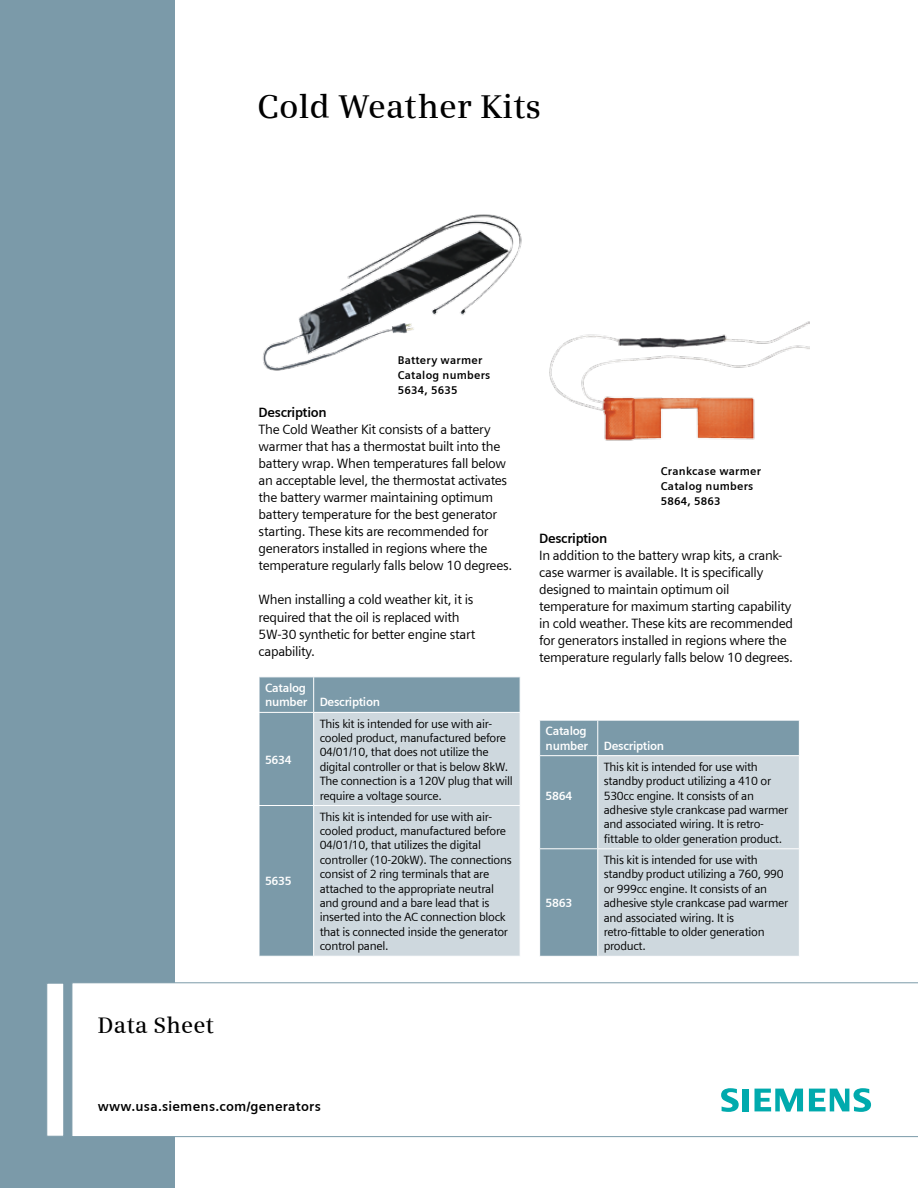
<style>
.page{position:relative;width:918px;height:1188px;background:#fff}
.page>*{position:absolute;margin:0;border:0;box-sizing:border-box;transform-origin:0 0}
.t1{font:600 33px "Siemens Serif";letter-spacing:.005em;color:#000}
.t2{font:600 22.5px "Siemens Serif";letter-spacing:.01em;color:#000}
.t3{font:13.5px/17px "Siemens Sans";letter-spacing:-.025em;color:#000}
.t4{font:700 13.5px "Siemens Sans";letter-spacing:.005em;color:#000}
.t5{font:700 13.5px "Siemens Sans";letter-spacing:-.025em;color:#000}
.t6{font:12px/14.4px "Siemens Sans";letter-spacing:-.025em;color:#000}
.t7{font:700 12px/14.4px "Siemens Sans";letter-spacing:-.025em;color:#fff}
.t8{font:700 11.25px/14.9px "Siemens Sans";letter-spacing:.02em;color:#000}
</style>
<div class="page">
<div style="left:0;top:0;width:174px;height:1188px;background:#7b9aa9"></div>
<div style="left:46px;top:983px;width:18px;height:154px;background:#fff;border:1px solid #7b9aa9"></div>
<svg style="left:72px;top:982px;width:846px;height:155px"></svg>
<svg style="left:721px;top:1088px;width:18px;height:24px"></svg>
<div style="left:742px;top:1089px;width:7px;height:22px;background:#00aaad"></div>
<svg style="left:755px;top:1089px;width:48px;height:23px"></svg>
<svg style="left:809px;top:1088px;width:62px;height:24px"></svg>
<div style="left:260px;top:677px;width:260px;height:279px;background:#7b9aa9"></div>
<div style="left:314px;top:713px;width:206px;height:243px;background:#ced8de"></div>
<hr style="left:313px;top:677px;width:1px;height:35px;background:#fff">
<hr style="left:259px;top:712px;width:55px;height:1px;background:#fff">
<hr style="left:314px;top:712px;width:207px;height:1px;background:#fff">
<hr style="left:313px;top:713px;width:1px;height:92px;background:#fff">
<hr style="left:259px;top:805px;width:55px;height:1px;background:#fff">
<hr style="left:314px;top:805px;width:207px;height:1px;background:#fff">
<hr style="left:313px;top:806px;width:1px;height:150px;background:#fff">
<div style="left:540px;top:721px;width:259px;height:235px;background:#7b9aa9"></div>
<div style="left:598px;top:756px;width:201px;height:200px;background:#ced8de"></div>
<hr style="left:597px;top:721px;width:1px;height:34px;background:#fff">
<hr style="left:539px;top:755px;width:59px;height:1px;background:#fff">
<hr style="left:598px;top:755px;width:202px;height:1px;background:#fff">
<hr style="left:597px;top:756px;width:1px;height:92px;background:#fff">
<hr style="left:539px;top:848px;width:59px;height:1px;background:#fff">
<hr style="left:598px;top:848px;width:202px;height:1px;background:#fff">
<hr style="left:597px;top:849px;width:1px;height:107px;background:#fff">
<img style="left:263px;top:214px;width:259px;height:157px">
<img style="left:549px;top:321px;width:260px;height:120px">
<h1 class="t1" style="left:257px;top:87px;width:286px">Cold Weather Kits</h1>
<p class="t8" style="left:398px;top:353px;width:94px">Battery warmer<br>Catalog numbers<br>5634, 5635</p>
<p class="t5" style="left:259px;top:405px;width:70px">Description</p>
<p class="t3" style="left:259px;top:421px;width:255px">The Cold Weather Kit consists of a battery warmer that has a thermostat built into the battery wrap. When temperatures fall below an acceptable level, the thermostat activates the battery warmer maintaining optimum battery temperature for the best generator starting. These kits are recommended for generators installed in regions where the temperature regularly falls below 10 degrees.</p>
<p class="t3" style="left:259px;top:591px;width:218px">When installing a cold weather kit, it is required that the oil is replaced with<br>5W-30 synthetic for better engine start capability.</p>
<p class="t7" style="left:265px;top:681px;width:117px">Catalog<br>number Description</p>
<h2 class="t2" style="left:98px;top:1012px;width:118px">Data Sheet</h2>
<p class="t7" style="left:265px;top:752px;width:28px">5634</p>
<p class="t7" style="left:265px;top:874px;width:28px">5635</p>
<p class="t6" style="left:320px;top:716px;width:195px">This kit is intended for use with air&shy;cooled product, manufactured before 04/01/10, that does not utilize the digital controller or that is below 8kW.<br>The connection is a 120V plug that will require a voltage source.</p>
<p class="t6" style="left:320px;top:809px;width:194px">This kit is intended for use with air&shy;cooled product, manufactured before 04/01/10, that utilizes the digital controller (10-20kW). The connections consist of 2 ring terminals that are attached to the appropriate neutral and ground and a bare lead that is inserted into the AC connection block that is connected inside the generator control panel.</p>
<p class="t4" style="left:98px;top:1099px;width:225px">www.usa.siemens.com/generators</p>
<p class="t8" style="left:661px;top:464px;width:102px">Crankcase warmer<br>Catalog numbers<br>5864, 5863</p>
<p class="t5" style="left:539px;top:530px;width:70px">Description</p>
<p class="t3" style="left:539px;top:547px;width:255px">In addition to the battery wrap kits, a crank&shy;case warmer is available. It is specifically designed to maintain optimum oil temperature for maximum starting capability in cold weather. These kits are recommended for generators installed in regions where the temperature regularly falls below 10 degrees.</p>
<p class="t7" style="left:546px;top:724px;width:44px">Catalog number</p>
<p class="t7" style="left:546px;top:788px;width:28px">5864</p>
<p class="t7" style="left:546px;top:896px;width:28px">5863</p>
<p class="t7" style="left:604px;top:738px;width:62px">Description</p>
<p class="t6" style="left:604px;top:759px;width:186px">This kit is intended for use with standby product utilizing a 410 or 530cc engine. It consists of an adhesive style crankcase pad warmer and associated wiring. It is retro&shy;fittable to older generation product.</p>
<p class="t6" style="left:604px;top:853px;width:186px">This kit is intended for use with standby product utilizing a 760, 990 or 999cc engine. It consists of an adhesive style crankcase pad warmer and associated wiring. It is retro-fittable to older generation product.</p>
</div>
